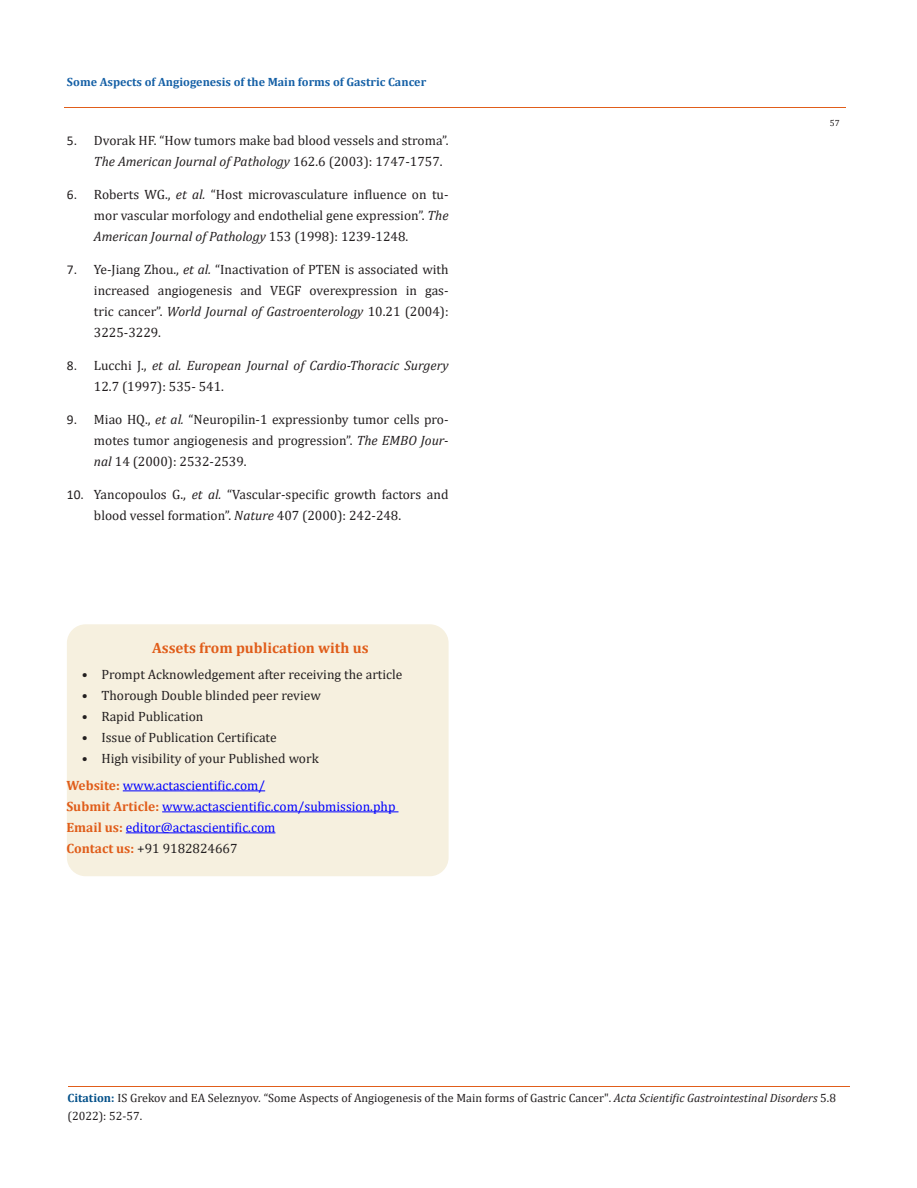
<style>
.page{position:relative;width:917px;height:1188px;background:#fff}
.page>*{position:absolute;margin:0;border:0;box-sizing:border-box;transform-origin:0 0}
.t1{font:700 15px "Cambria";color:#e05d1a}
.t2{font:13.5px/21px "Cambria";color:#231f20;text-align:justify}
.t3{font:13.5px "Cambria";color:#00f}
.t4{font:italic 13.5px/21px "Cambria";color:#231f20}
.t5{font:12px/18px "Cambria";color:#231f20}
.t6{font:700 12px "Cambria";color:#1560a6}
.t7{font:9px "Cambria";color:#231f20}
.s1{font-family:"Calibri"}
.s2{font-style:italic}
.s3{font-family:"Calibri";font-style:normal}
.s4{font-style:normal}
.s5{font-weight:700;color:#e05d1a}
.s6{font-weight:700;color:#035089}
</style>
<div class="page">
<hr style="left:64px;top:108px;width:781px;height:1px;background:#e05d1a">
<hr style="left:68px;top:1087px;width:781px;height:1px;background:#e05d1a">
<div style="left:68px;top:625px;width:380px;height:250px;background:#f6f0df;border-radius:18px"></div>
<div style="left:67px;top:624px;width:381px;height:252px;border:2px solid #f6f0df;border-radius:18px"></div>
<hr style="left:123px;top:790px;width:142px;height:1px;background:#00f">
<hr style="left:162px;top:811px;width:236px;height:1px;background:#00f">
<hr style="left:126px;top:832px;width:149px;height:1px;background:#00f">
<p class="t6" style="left:67px;top:73px;width:361px">Some Aspects of Angiogenesis of the Main forms of Gastric Cancer</p>
<p class="t2" style="left:94px;top:130px;width:356px;text-indent:-27px"><span class="s1">5.</span> Dvorak HF. “How tumors make bad blood vessels and stroma”.<br><span class="s2">The American Journal of Pathology</span> 162.6 (2003): 1747-1757.</p>
<p class="t2" style="left:94px;top:184px;width:356px;text-indent:-27px"><span class="s1">6.</span> Roberts WG., <span class="s2">et al.</span> “Host microvasculature influence on tu&shy;mor vascular morfology and endothelial gene expression”. <span class="s2">The American Journal of Pathology</span> 153 (1998): 1239-1248.</p>
<p class="t2" style="left:94px;top:259px;width:356px;text-indent:-27px"><span class="s1">7.</span> Ye-Jiang Zhou., <span class="s2">et al.</span> “Inactivation of PTEN is associated with increased angiogenesis and VEGF overexpression in gas&shy;tric cancer”. <span class="s2">World Journal of Gastroenterology</span> 10.21 (2004):<br>3225-3229.</p>
<p class="t4" style="left:94px;top:355px;width:356px;text-indent:-27px"><span class="s3">8.</span> <span class="s4">Lucchi J.,</span> et al. European Journal of Cardio-Thoracic Surgery<br><span class="s4">12.7 (1997): 535- 541.</span></p>
<p class="t2" style="left:94px;top:409px;width:356px;text-indent:-27px"><span class="s1">9.</span> Miao HQ., <span class="s2">et al.</span> “Neuropilin-1 expressionby tumor cells pro&shy;motes tumor angiogenesis and progression”. <span class="s2">The EMBO Jour&shy;nal</span> 14 (2000): 2532-2539.</p>
<p class="t2" style="left:94px;top:484px;width:356px;text-indent:-27px"><span class="s1">10.</span> Yancopoulos G., <span class="s2">et al.</span> “Vascular-specific growth factors and blood vessel formation”. <span class="s2">Nature</span> 407 (2000): 242-248.</p>
<p class="t1" style="left:152px;top:638px;width:218px">Assets from publication with us</p>
<p class="t2" style="left:82px;top:664px;width:322px">• Prompt Acknowledgement after receiving the article</p>
<p class="t2" style="left:82px;top:685px;width:240px">• Thorough Double blinded peer review</p>
<p class="t2" style="left:82px;top:706px;width:123px">• Rapid Publication</p>
<p class="t2" style="left:82px;top:727px;width:196px">• Issue of Publication Certificate</p>
<p class="t2" style="left:82px;top:748px;width:238px">• High visibility of your Published work</p>
<p class="t3" style="left:66px;top:777px;width:200px"><span class="s5">Website:</span> www.actascientific.com/</p>
<p class="t3" style="left:66px;top:798px;width:330px"><span class="s5">Submit Article:</span> www.actascientific.com/submission.php</p>
<p class="t3" style="left:66px;top:819px;width:210px"><span class="s5">Email us:</span> editor@actascientific.com</p>
<p class="t2" style="left:66px;top:838px;width:173px"><span class="s5">Contact us:</span> +91 9182824667</p>
<p class="t7" style="left:829px;top:118px;width:11px">57</p>
<p class="t5" style="left:68px;top:1089px;width:770px"><span class="s6">Citation:</span> IS Grekov and EA Seleznyov<span class="s2">.</span> “Some Aspects of Angiogenesis of the Main forms of Gastric Cancer". <span class="s2">Acta Scientific Gastrointestinal Disorders</span> 5.8 (2022): 52-57.</p>
</div>
